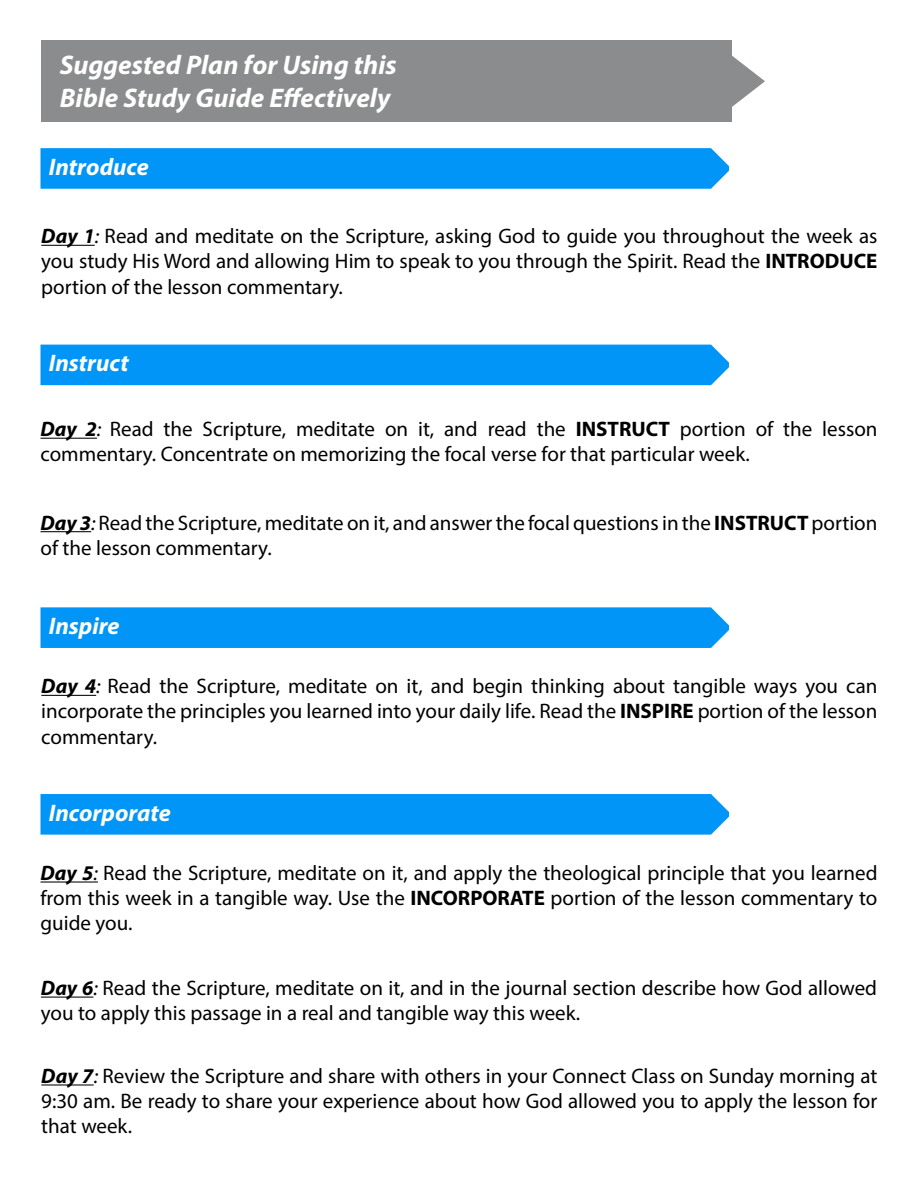
<style>
.page{position:relative;width:918px;height:1188px;background:#fff}
.page>*{position:absolute;margin:0;border:0;box-sizing:border-box;transform-origin:0 0}
.t1{font:italic 700 27px/32.4px "Myriad Pro";color:#fff}
.t2{font:italic 700 24px "Myriad Pro";color:#fff}
.t3{font:21px/25.2px "Myriad Pro";color:#000;text-align:justify}
.s1{font-weight:700;font-style:italic}
.s2{font-style:italic}
.s3{font-weight:700}
</style>
<div class="page">
<hr style="left:41px;top:245px;width:54px;height:1px;background:#000">
<div style="left:41px;top:40px;width:691px;height:82px;background:#8a8c8e"></div>
<div style="left:40px;top:148px;width:689px;height:41px;background:#0095f6"></div>
<hr style="left:41px;top:1084px;width:53px;height:2px;background:#000">
<hr style="left:40px;top:438px;width:57px;height:1px;background:#000">
<hr style="left:40px;top:531px;width:51px;height:1px;background:#000">
<hr style="left:41px;top:695px;width:55px;height:1px;background:#000">
<hr style="left:40px;top:881px;width:58px;height:2px;background:#000">
<hr style="left:41px;top:997px;width:52px;height:1px;background:#000">
<div style="left:40px;top:345px;width:689px;height:40px;background:#0095f6"></div>
<div style="left:40px;top:607px;width:689px;height:41px;background:#0095f6"></div>
<div style="left:40px;top:794px;width:689px;height:41px;background:#0095f6"></div>
<svg style="left:732px;top:55px;width:33px;height:52px"></svg>
<p class="t1" style="left:60px;top:48px;width:338px">Suggested Plan for Using this<br>Bible Study Guide Effectively</p>
<p class="t2" style="left:49px;top:151px;width:101px">Introduce</p>
<p class="t3" style="left:41px;top:223px;width:838px"><span class="s1">Day 1</span><span class="s2">:</span> Read and meditate on the Scripture, asking God to guide you throughout the week as you study His Word and allowing Him to speak to you through the Spirit. Read the <span class="s3">INTRODUCE </span>portion of the lesson commentary.</p>
<p class="t2" style="left:49px;top:348px;width:81px">Instruct</p>
<p class="t3" style="left:40px;top:416px;width:839px"><span class="s1">Day 2</span><span class="s2">:</span> Read the Scripture, meditate on it, and read the <span class="s3">INSTRUCT</span> portion of the lesson commentary. Concentrate on memorizing the focal verse for that particular week.</p>
<p class="t3" style="left:40px;top:510px;width:838px"><span class="s1">Day 3</span><span class="s2">:</span> Read the Scripture, meditate on it, and answer the focal questions in the <span class="s3">INSTRUCT</span> portion of the lesson commentary.</p>
<p class="t2" style="left:49px;top:610px;width:72px">Inspire</p>
<p class="t3" style="left:41px;top:673px;width:838px"><span class="s1">Day 4</span><span class="s2">:</span> Read the Scripture, meditate on it, and begin thinking about tangible ways you can incorporate the principles you learned into your daily life. Read the <span class="s3">INSPIRE</span> portion of the lesson commentary.</p>
<p class="t2" style="left:49px;top:797px;width:123px">Incorporate</p>
<p class="t3" style="left:40px;top:860px;width:839px"><span class="s1">Day 5</span><span class="s2">:</span> Read the Scripture, meditate on it, and apply the theological principle that you learned from this week in a tangible way. Use the <span class="s3">INCORPORATE</span> portion of the lesson commentary to guide you.</p>
<p class="t3" style="left:41px;top:975px;width:838px"><span class="s1">Day 6</span><span class="s2">:</span> Read the Scripture, meditate on it, and in the journal section describe how God allowed you to apply this passage in a real and tangible way this week.</p>
<p class="t3" style="left:41px;top:1063px;width:838px"><span class="s1">Day 7</span><span class="s2">:</span> Review the Scripture and share with others in your Connect Class on Sunday morning at 9:30 am. Be ready to share your experience about how God allowed you to apply the lesson for that week.</p>
</div>
